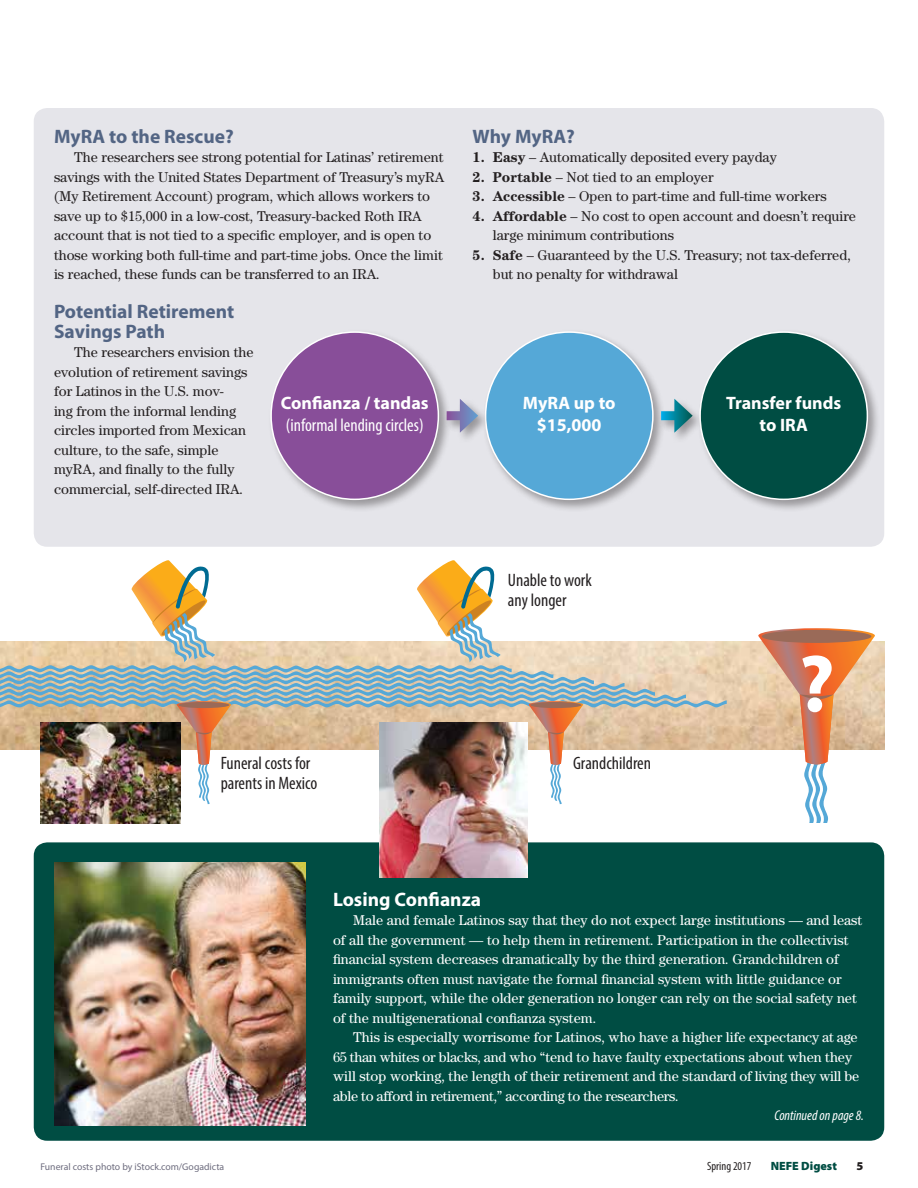
<style>
.page{position:relative;width:918px;height:1188px;background:#fff}
.page>*{position:absolute;margin:0;border:0;box-sizing:border-box;transform-origin:0 0}
.t1{font:700 81.75px "Myriad Pro";color:#fff}
.t2{font:700 19.5px/19.5px "Myriad";color:#536584}
.t3{font:700 19.5px "Myriad";color:#fff}
.t4{font:condensed 18px/19.5px "Myriad Pro";color:#231f20}
.t5{font:700 18px/22.5px "Myriad Pro";color:#fff;text-align:center}
.t6{font:condensed 18px "Myriad Pro";color:#fff}
.t7{font:14.25px/19.5px "Century";color:#231f20}
.t8{font:14.25px/19.5px "Century";color:#fff}
.t9{font:italic condensed 14.25px "Myriad Pro";color:#fff}
.t10{font:condensed 12px "Myriad Pro";color:#231f20}
.t11{font:900 12px "Myriad Pro";color:#004d43}
.t12{font:900 12px "Myriad Pro";color:#231f20}
.t13{font:9.75px "Myriad Pro";color:#6e6d7f}
.s1{font-weight:700}
</style>
<div class="page">
<img style="left:736px;top:641px;width:148px;height:108px">
<div style="left:34px;top:842px;width:850px;height:299px;background:#004d43;border-radius:14px"></div>
<div style="left:34px;top:108px;width:850px;height:439px;background:#e5e5ea;border-radius:14px"></div>
<div style="left:268px;top:329px;width:183px;height:183px;background:#231f20;opacity:.4"></div>
<div style="left:271px;top:332px;width:167px;height:167px;background:#884e99;border-radius:50%"></div>
<svg style="left:0;top:560px;width:736px;height:244px"></svg>
<svg style="left:758px;top:628px;width:117px;height:194px"></svg>
<img style="left:380px;top:722px;width:148px;height:156px">
<img style="left:40px;top:722px;width:140px;height:102px">
<img style="left:54px;top:862px;width:252px;height:263px">
<div style="left:697px;top:329px;width:183px;height:183px;background:#231f20;opacity:.4"></div>
<div style="left:700px;top:332px;width:167px;height:167px;background:#004d43;border-radius:50%"></div>
<div style="left:482px;top:329px;width:184px;height:183px;background:#231f20;opacity:.4"></div>
<div style="left:486px;top:332px;width:167px;height:167px;background:#55a8d7;border-radius:50%"></div>
<div style="left:444px;top:397px;width:45px;height:47px;background:#231f20;opacity:.4"></div>
<svg style="left:447px;top:411px;width:13px;height:9px"></svg>
<svg style="left:460px;top:399px;width:18px;height:34px"></svg>
<div style="left:659px;top:397px;width:45px;height:47px;background:#231f20;opacity:.4"></div>
<svg style="left:661px;top:411px;width:13px;height:9px"></svg>
<svg style="left:674px;top:399px;width:19px;height:34px"></svg>
<h2 class="t2" style="left:54px;top:127px;width:181px">MyRA to the Rescue?</h2>
<p class="t7" style="left:54px;top:148px;width:392px;text-indent:20px">The researchers see strong potential for Latinas’ retirement savings with the United States Department of Treasury’s myRA (My Retirement Account) program, which allows workers to save up to $15,000 in a low-cost, Treasury-backed Roth IRA account that is not tied to a specific employer, and is open to those working both full-time and part-time jobs. Once the limit is reached, these funds can be transferred to an IRA.</p>
<h2 class="t2" style="left:54px;top:303px;width:182px">Potential Retirement<br>Savings Path</h2>
<p class="t7" style="left:54px;top:343px;width:201px;text-indent:20px">The researchers envision the evolution of retirement savings for Latinos in the U.S. mov-<br>ing from the informal lending circles imported from Mexican culture, to the safe, simple myRA, and finally to the fully commercial, self-directed IRA.</p>
<p class="t5" style="left:281px;top:391px;width:149px">Confianza / tandas</p>
<p class="t6" style="left:286px;top:415px;width:139px">(informal lending circles)</p>
<h2 class="t2" style="left:472px;top:127px;width:104px">Why MyRA?</h2>
<p class="t7" style="left:472px;top:148px;width:306px"><span class="s1">1. Easy</span> – Automatically deposited every payday</p>
<p class="t7" style="left:472px;top:167px;width:243px"><span class="s1">2. Portable</span> – Not tied to an employer</p>
<p class="t7" style="left:472px;top:187px;width:356px"><span class="s1">3. Accessible</span> – Open to part-time and full-time workers</p>
<p class="t7" style="left:493px;top:206px;width:365px;text-indent:-20px"><span class="s1">4. Affordable</span> – No cost to open account and doesn’t require large minimum contributions</p>
<p class="t7" style="left:493px;top:245px;width:360px;text-indent:-20px"><span class="s1">5. Safe</span> – Guaranteed by the U.S. Treasury; not tax-deferred, but no penalty for withdrawal</p>
<p class="t5" style="left:523px;top:391px;width:94px">MyRA up to $15,000</p>
<p class="t5" style="left:726px;top:391px;width:117px">Transfer funds to IRA</p>
<p class="t4" style="left:508px;top:570px;width:85px">Unable to work any longer</p>
<h1 class="t1" style="left:798px;top:631px;width:38px">?</h1>
<p class="t4" style="left:221px;top:753px;width:98px">Funeral costs for parents in Mexico</p>
<p class="t4" style="left:573px;top:753px;width:79px">Grandchildren</p>
<p class="t13" style="left:40px;top:1161px;width:185px">Funeral costs photo by iStock.com/Gogadicta</p>
<h2 class="t3" style="left:333px;top:889px;width:150px">Losing Confianza</h2>
<p class="t8" style="left:333px;top:910px;width:531px;text-indent:20px">Male and female Latinos say that they do not expect large institutions — and least of all the government — to help them in retirement. Participation in the collectivist financial system decreases dramatically by the third generation. Grandchildren of immigrants often must navigate the formal financial system with little guidance or family support, while the older generation no longer can rely on the social safety net of the multigenerational confianza system.</p>
<p class="t8" style="left:333px;top:1027px;width:528px;text-indent:20px">This is especially worrisome for Latinos, who have a higher life expectancy at age 65 than whites or blacks, and who “tend to have faulty expectations about when they will stop working, the length of their retirement and the standard of living they will be able to afford in retirement,” according to the researchers.</p>
<p class="t9" style="left:775px;top:1107px;width:91px">Continued on page 8.</p>
<p class="t10" style="left:707px;top:1159px;width:46px">Spring 2017</p>
<p class="t11" style="left:771px;top:1158px;width:68px">NEFE Digest</p>
<p class="t12" style="left:857px;top:1158px;width:8px">5</p>
</div>
